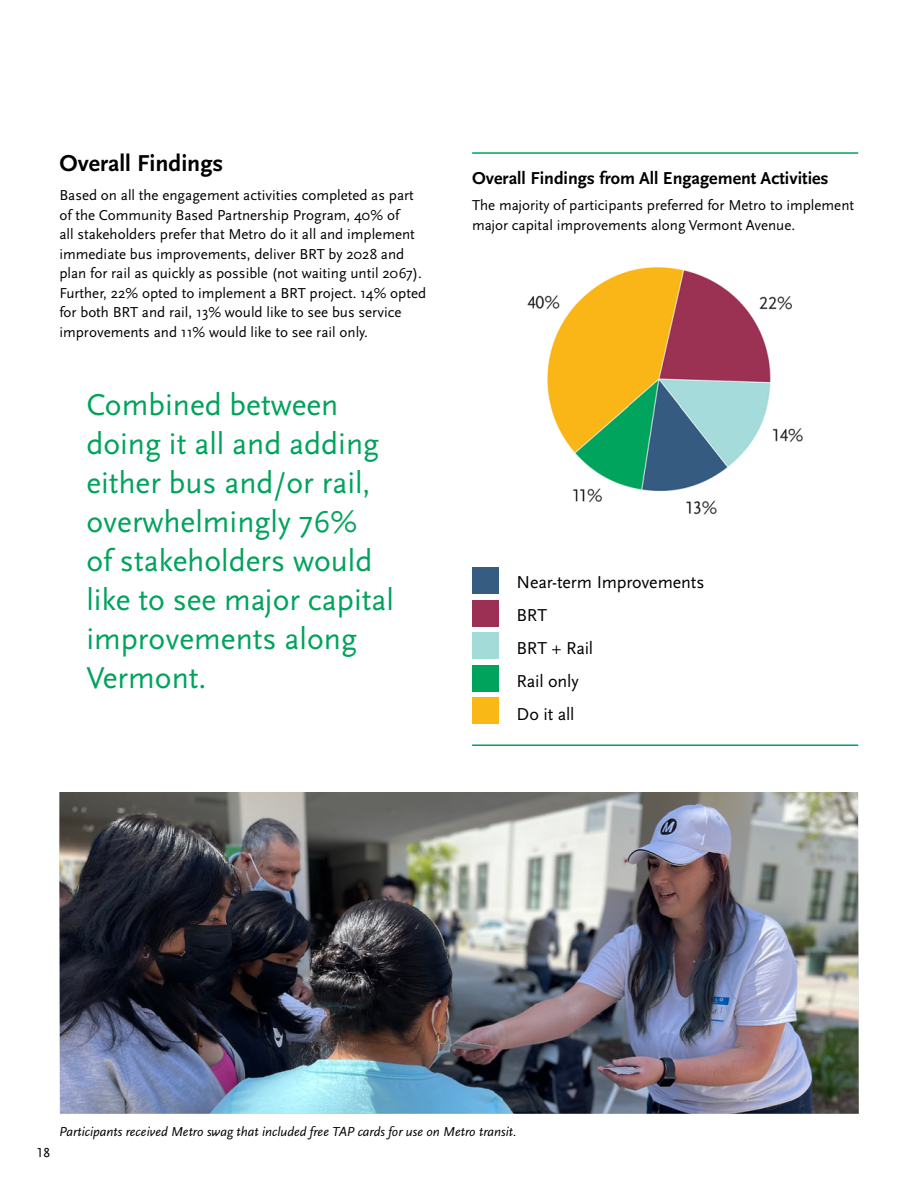
<style>
.page{position:relative;width:918px;height:1188px;background:#fff}
.page>*{position:absolute;margin:0;border:0;box-sizing:border-box;transform-origin:0 0}
.t1{font:31.5px/39px "Scala Sans Pro";color:#00a35c}
.t2{font:700 24px "Scala Sans Pro";color:#000}
.t3{font:18px/33px "Scala Sans Pro";letter-spacing:-.01em;color:#000}
.t4{font:700 18px "Scala Sans Pro";color:#000}
.t5{font:15px/19.5px "Scala Sans Pro";color:#000}
.t6{font:italic 13.5px "Scala Sans Pro";color:#000}
.t7{font:13.5px "Scala Sans Pro";color:#000}
</style>
<div class="page">
<hr style="left:472px;top:152px;width:386px;height:2px;background:#00a35c">
<hr style="left:472px;top:744px;width:386px;height:2px;background:#00a35c">
<div style="left:472px;top:632px;width:27px;height:27px;background:#a3dbd9"></div>
<div style="left:472px;top:697px;width:27px;height:27px;background:#fab817"></div>
<div style="left:472px;top:567px;width:27px;height:27px;background:#365c82"></div>
<div style="left:472px;top:600px;width:27px;height:27px;background:#9c3054"></div>
<div style="left:472px;top:665px;width:27px;height:27px;background:#00a35c"></div>
<img style="left:527px;top:267px;width:276px;height:248px">
<img style="left:59px;top:792px;width:800px;height:322px">
<h2 class="t2" style="left:59px;top:149px;width:165px">Overall Findings</h2>
<p class="t5" style="left:59px;top:186px;width:368px">Based on all the engagement activities completed as part of the Community Based Partnership Program, 40% of<br>all stakeholders prefer that Metro do it all and implement immediate bus improvements, deliver BRT by 2028 and plan for rail as quickly as possible (not waiting until 2067).<br>Further, 22% opted to implement a BRT project. 14% opted for both BRT and rail, 13% would like to see bus service improvements and 11% would like to see rail only.</p>
<h1 class="t1" style="left:86px;top:385px;width:309px">Combined between doing it all and adding either bus and/or rail, overwhelmingly 76%<br>of stakeholders would like to see major capital improvements along<br>Vermont.</h1>
<p class="t4" style="left:472px;top:168px;width:358px">Overall Findings from All Engagement Activities</p>
<p class="t5" style="left:472px;top:196px;width:384px">The majority of participants preferred for Metro to implement major capital improvements along Vermont Avenue.</p>
<p class="t3" style="left:517px;top:565px;width:190px">Near-term Improvements<br>BRT<br>BRT + Rail<br>Rail only<br>Do it all</p>
<p class="t7" style="left:37px;top:1144px;width:15px">18</p>
<p class="t6" style="left:59px;top:1124px;width:459px">Participants received Metro swag that included free TAP cards for use on Metro transit.</p>
</div>
